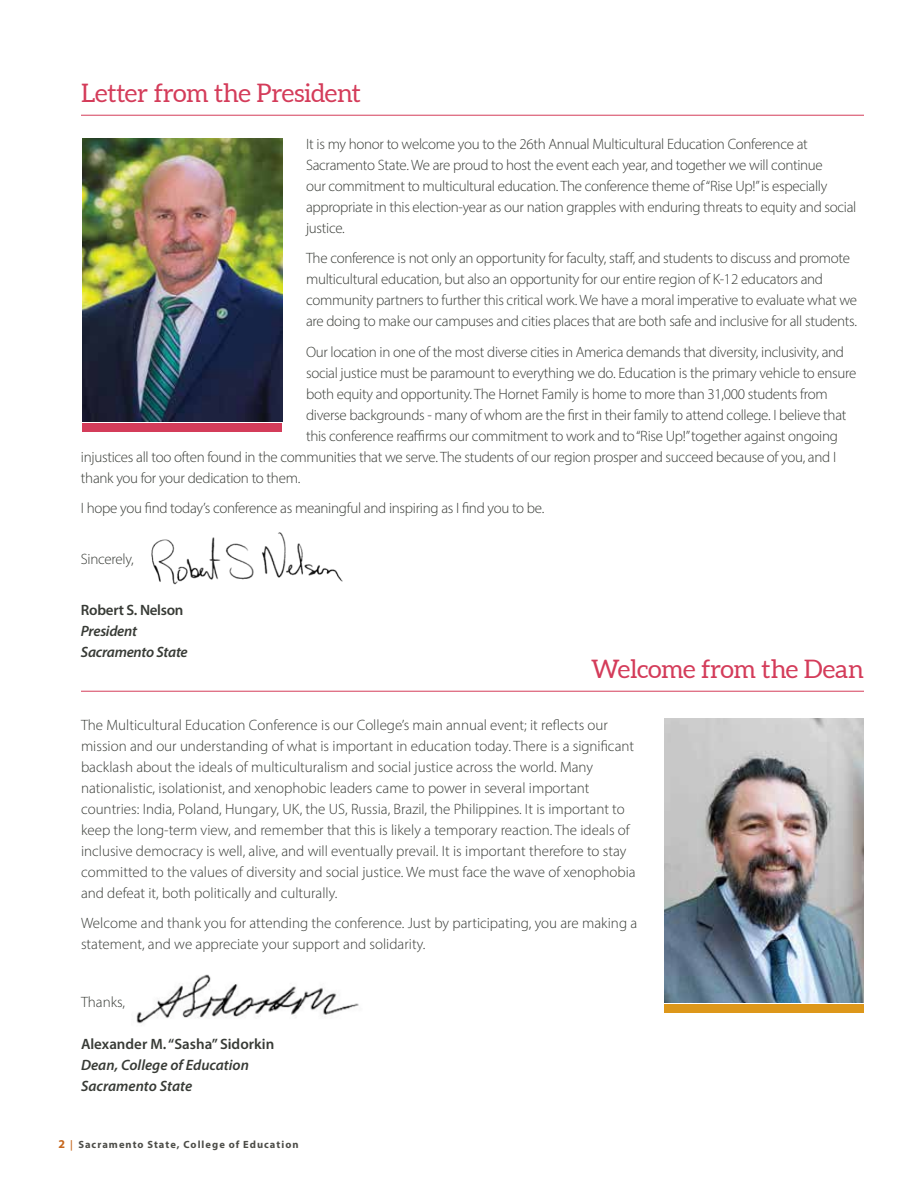
<style>
.page{position:relative;width:918px;height:1188px;background:#fff}
.page>*{position:absolute;margin:0;border:0;box-sizing:border-box;transform-origin:0 0}
.t1{font:25.5px "Aleo";letter-spacing:-.015em;color:#d43c5a}
.t2{font:300 15px/21px "Myriad Pro";letter-spacing:-.02em;color:#383b36}
.t3{font:300 15px/21px "Myriad Pro";color:#383b36}
.t4{font:italic 600 15px/21px "Myriad Pro";letter-spacing:-.005em;color:#383b36}
.t5{font:600 15px "Myriad Pro";color:#383b36}
.t6{font:600 15px "Myriad Pro";letter-spacing:-.02em;color:#383b36}
.t7{font:700 10.5px "Myriad Pro";letter-spacing:.095em;color:#4d4d48}
.s1{font-size:12px;color:#c6671d}
.s2{font-weight:600;color:#c6671d}
</style>
<div class="page">
<hr style="left:81px;top:115px;width:783px;height:1px;background:#d43c5a">
<img style="left:151px;top:532px;width:192px;height:53px">
<img style="left:83px;top:138px;width:199px;height:283px">
<hr style="left:81px;top:691px;width:783px;height:1px;background:#d43c5a">
<img style="left:664px;top:718px;width:200px;height:284px">
<div style="left:664px;top:1004px;width:200px;height:8px;background:#dd971a"></div>
<div style="left:83px;top:423px;width:199px;height:9px;background:#d43c5a"></div>
<img style="left:136px;top:974px;width:223px;height:50px">
<h1 class="t1" style="left:81px;top:78px;width:282px">Letter from the President</h1>
<p class="t2" style="left:306px;top:134px;width:552px">It is my honor to welcome you to the 26th Annual Multicultural Education Conference at Sacramento State. We are proud to host the event each year, and together we will continue<br>our commitment to multicultural education. The conference theme of “Rise Up!” is especially appropriate in this election-year as our nation grapples with enduring threats to equity and social justice.</p>
<p class="t2" style="left:306px;top:248px;width:553px">The conference is not only an opportunity for faculty, staff, and students to discuss and promote multicultural education, but also an opportunity for our entire region of K-12 educators and community partners to further this critical work. We have a moral imperative to evaluate what we are doing to make our campuses and cities places that are both safe and inclusive for all students.</p>
<p class="t2" style="left:306px;top:341px;width:540px">Our location in one of the most diverse cities in America demands that diversity, inclusivity, and</p>
<p class="t2" style="left:306px;top:362px;width:552px">social justice must be paramount to everything we do. Education is the primary vehicle to ensure</p>
<p class="t2" style="left:306px;top:383px;width:523px">both equity and opportunity. The Hornet Family is home to more than 31,000 students from</p>
<p class="t2" style="left:306px;top:404px;width:542px">diverse backgrounds - many of whom are the first in their family to attend college. I believe that</p>
<p class="t2" style="left:306px;top:425px;width:533px">this conference reaffirms our commitment to work and to “Rise Up!” together against ongoing</p>
<p class="t2" style="left:81px;top:446px;width:757px">injustices all too often found in the communities that we serve. The students of our region prosper and succeed because of you, and I</p>
<p class="t2" style="left:81px;top:467px;width:221px">thank you for your dedication to them.</p>
<p class="t2" style="left:81px;top:497px;width:465px">I hope you find today’s conference as meaningful and inspiring as I find you to be.</p>
<p class="t2" style="left:81px;top:548px;width:54px">Sincerely,</p>
<p class="t6" style="left:81px;top:601px;width:104px">Robert S. Nelson</p>
<p class="t4" style="left:81px;top:620px;width:108px">President<br>Sacramento State</p>
<h1 class="t1" style="left:591px;top:654px;width:274px">Welcome from the Dean</h1>
<p class="t3" style="left:81px;top:714px;width:556px">The Multicultural Education Conference is our College’s main annual event; it reflects our mission and our understanding of what is important in education today. There is a significant backlash about the ideals of multiculturalism and social justice across the world. Many nationalistic, isolationist, and xenophobic leaders came to power in several important countries: India, Poland, Hungary, UK, the US, Russia, Brazil, the Philippines. It is important to keep the long-term view, and remember that this is likely a temporary reaction. The ideals of inclusive democracy is well, alive, and will eventually prevail. It is important therefore to stay committed to the values of diversity and social justice. We must face the wave of xenophobia and defeat it, both politically and culturally.</p>
<p class="t3" style="left:81px;top:912px;width:558px">Welcome and thank you for attending the conference. Just by participating, you are making a statement, and we appreciate your support and solidarity.</p>
<p class="t2" style="left:81px;top:991px;width:46px">Thanks,</p>
<p class="t5" style="left:81px;top:1034px;width:195px">Alexander M. “Sasha” Sidorkin</p>
<p class="t4" style="left:81px;top:1054px;width:170px">Dean, College of Education<br>Sacramento State</p>
<p class="t7" style="left:59px;top:1137px;width:242px"><span class="s1">2</span> <span class="s2">|</span> Sacramento State, College of Education</p>
</div>
